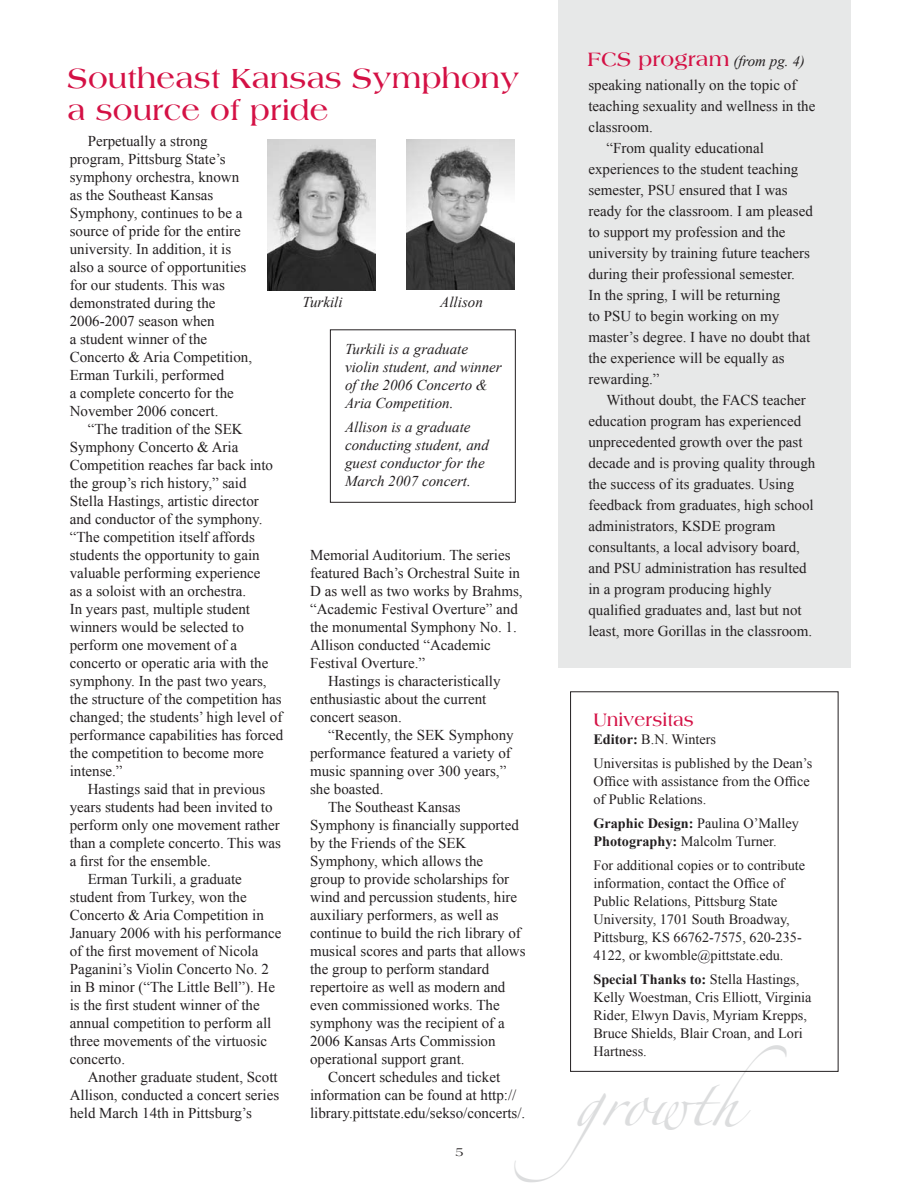
<style>
.page{position:relative;width:918px;height:1188px;background:#fff}
.page>*{position:absolute;margin:0;border:0;box-sizing:border-box;transform-origin:0 0}
.t1{font:43.5px "Zapfino";color:#dcddde}
.t2{font:700 30px/31.5px "Amphion";color:#d41145}
.t3{font:700 21px "Amphion";color:#d41145}
.t4{font:700 19.5px "Amphion";color:#d41145;scale:.9 1}
.t5{font:15px/18px "Times New Roman";color:#231f20}
.t6{font:italic 15px/18px "Times New Roman";color:#231f20}
.t7{font:14.25px/18px "Times New Roman";color:#231f20}
.s1{font-family:"Times New Roman";font-weight:400;font-style:italic;font-size:15px;color:#231f20}
.s2{font-weight:700}
</style>
<div class="page">
<div style="left:558px;top:0;width:293px;height:668px;background:#e7e8e8"></div>
<img style="left:268px;top:139px;width:108px;height:151px">
<img style="left:407px;top:139px;width:108px;height:150px">
<div style="left:330px;top:329px;width:186px;height:174px;border:1px solid #231f20"></div>
<div style="left:570px;top:691px;width:268px;height:381px;border:1px solid #231f20"></div>
<h3 class="t3" style="left:587px;top:48px;width:219px">FCS program <span class="s1">(from pg. 4)</span></h3>
<p class="t5" style="left:588px;top:75px;width:209px">speaking nationally on the topic of</p>
<p class="t5" style="left:588px;top:96px;width:229px">teaching sexuality and wellness in the</p>
<p class="t5" style="left:588px;top:117px;width:66px">classroom.</p>
<p class="t5" style="left:606px;top:138px;width:159px">“From quality educational</p>
<p class="t5" style="left:588px;top:159px;width:211px">experiences to the student teaching</p>
<p class="t5" style="left:588px;top:180px;width:201px">semester, PSU ensured that I was</p>
<p class="t5" style="left:588px;top:201px;width:226px">ready for the classroom. I am pleased</p>
<p class="t5" style="left:588px;top:222px;width:199px">to support my profession and the</p>
<p class="t5" style="left:588px;top:243px;width:223px">university by training future teachers</p>
<p class="t5" style="left:588px;top:264px;width:208px">during their professional semester.</p>
<p class="t5" style="left:588px;top:285px;width:194px">In the spring, I will be returning</p>
<p class="t5" style="left:588px;top:306px;width:192px">to PSU to begin working on my</p>
<p class="t5" style="left:588px;top:327px;width:223px">master’s degree. I have no doubt that</p>
<p class="t5" style="left:588px;top:348px;width:198px">the experience will be equally as</p>
<p class="t5" style="left:588px;top:369px;width:73px">rewarding.”</p>
<p class="t5" style="left:606px;top:390px;width:201px">Without doubt, the FACS teacher</p>
<p class="t5" style="left:588px;top:411px;width:214px">education program has experienced</p>
<p class="t5" style="left:588px;top:432px;width:216px">unprecedented growth over the past</p>
<p class="t5" style="left:588px;top:453px;width:229px">decade and is proving quality through</p>
<p class="t5" style="left:588px;top:474px;width:207px">the success of its graduates. Using</p>
<p class="t5" style="left:588px;top:495px;width:227px">feedback from graduates, high school</p>
<p class="t5" style="left:588px;top:516px;width:189px">administrators, KSDE program</p>
<p class="t5" style="left:588px;top:537px;width:213px">consultants, a local advisory board,</p>
<p class="t5" style="left:588px;top:558px;width:220px">and PSU administration has resulted</p>
<p class="t5" style="left:588px;top:579px;width:185px">in a program producing highly</p>
<p class="t5" style="left:588px;top:600px;width:215px">qualified graduates and, last but not</p>
<p class="t5" style="left:588px;top:621px;width:225px">least, more Gorillas in the classroom.</p>
<h2 class="t2" style="left:68px;top:65px;width:454px">Southeast Kansas Symphony a source of pride</h2>
<p class="t5" style="left:70px;top:131px;width:184px;text-indent:18px">Perpetually a strong program, Pittsburg State’s symphony orchestra, known as the Southeast Kansas<br>Symphony, continues to be a source of pride for the entire university. In addition, it is also a source of opportunities for our students. This was demonstrated during the<br>2006-2007 season when<br>a student winner of the<br>Concerto &amp; Aria Competition,<br>Erman Turkili, performed<br>a complete concerto for the<br>November 2006 concert.</p>
<p class="t5" style="left:70px;top:419px;width:215px;text-indent:18px">“The tradition of the SEK<br>Symphony Concerto &amp; Aria<br>Competition reaches far back into the group’s rich history,” said<br>Stella Hastings, artistic director and conductor of the symphony. “The competition itself affords students the opportunity to gain valuable performing experience<br>as a soloist with an orchestra.<br>In years past, multiple student winners would be selected to perform one movement of a concerto or operatic aria with the symphony. In the past two years, the structure of the competition has changed; the students’ high level of performance capabilities has forced the competition to become more intense.”</p>
<p class="t5" style="left:88px;top:779px;width:179px">Hastings said that in previous</p>
<p class="t5" style="left:70px;top:797px;width:204px">years students had been invited to</p>
<p class="t5" style="left:70px;top:815px;width:211px">perform only one movement rather</p>
<p class="t5" style="left:70px;top:833px;width:213px">than a complete concerto. This was</p>
<p class="t5" style="left:70px;top:851px;width:143px">a first for the ensemble.</p>
<p class="t5" style="left:88px;top:869px;width:156px">Erman Turkili, a graduate</p>
<p class="t5" style="left:70px;top:887px;width:178px">student from Turkey, won the</p>
<p class="t5" style="left:70px;top:905px;width:196px">Concerto &amp; Aria Competition in</p>
<p class="t5" style="left:70px;top:923px;width:213px">January 2006 with his performance</p>
<p class="t5" style="left:70px;top:941px;width:190px">of the first movement of Nicola</p>
<p class="t5" style="left:70px;top:959px;width:201px">Paganini’s Violin Concerto No. 2</p>
<p class="t5" style="left:70px;top:977px;width:207px">in B minor (“The Little Bell”). He</p>
<p class="t5" style="left:70px;top:995px;width:191px">is the first student winner of the</p>
<p class="t5" style="left:70px;top:1013px;width:203px">annual competition to perform all</p>
<p class="t5" style="left:70px;top:1031px;width:199px">three movements of the virtuosic</p>
<p class="t5" style="left:70px;top:1049px;width:57px">concerto.</p>
<p class="t5" style="left:88px;top:1067px;width:191px">Another graduate student, Scott</p>
<p class="t5" style="left:70px;top:1085px;width:211px">Allison, conducted a concert series</p>
<p class="t5" style="left:70px;top:1103px;width:184px">held March 14th in Pittsburg’s</p>
<p class="t6" style="left:303px;top:293px;width:42px">Turkili</p>
<p class="t6" style="left:440px;top:293px;width:44px">Allison</p>
<p class="t6" style="left:345px;top:340px;width:158px">Turkili is a graduate violin student, and winner of the 2006 Concerto &amp;<br>Aria Competition.</p>
<p class="t6" style="left:345px;top:418px;width:145px">Allison is a graduate conducting student, and guest conductor for the<br>March 2007 concert.</p>
<p class="t5" style="left:310px;top:546px;width:214px">Memorial Auditorium. The series featured Bach’s Orchestral Suite in<br>D as well as two works by Brahms, “Academic Festival Overture” and the monumental Symphony No. 1.<br>Allison conducted “Academic<br>Festival Overture.”</p>
<p class="t5" style="left:310px;top:672px;width:192px;text-indent:18px">Hastings is characteristically enthusiastic about the current concert season.</p>
<p class="t5" style="left:328px;top:726px;width:187px">“Recently, the SEK Symphony</p>
<p class="t5" style="left:310px;top:744px;width:202px">performance featured a variety of</p>
<p class="t5" style="left:310px;top:762px;width:198px">music spanning over 300 years,”</p>
<p class="t5" style="left:310px;top:780px;width:75px">she boasted.</p>
<p class="t5" style="left:328px;top:798px;width:134px">The Southeast Kansas</p>
<p class="t5" style="left:310px;top:816px;width:210px">Symphony is financially supported</p>
<p class="t5" style="left:310px;top:834px;width:158px">by the Friends of the SEK</p>
<p class="t5" style="left:310px;top:852px;width:175px">Symphony, which allows the</p>
<p class="t5" style="left:310px;top:870px;width:201px">group to provide scholarships for</p>
<p class="t5" style="left:310px;top:888px;width:209px">wind and percussion students, hire</p>
<p class="t5" style="left:310px;top:906px;width:190px">auxiliary performers, as well as</p>
<p class="t5" style="left:310px;top:924px;width:212px">continue to build the rich library of</p>
<p class="t5" style="left:310px;top:942px;width:217px">musical scores and parts that allows</p>
<p class="t5" style="left:310px;top:960px;width:181px">the group to perform standard</p>
<p class="t5" style="left:310px;top:978px;width:197px">repertoire as well as modern and</p>
<p class="t5" style="left:310px;top:996px;width:191px">even commissioned works. The</p>
<p class="t5" style="left:310px;top:1014px;width:196px">symphony was the recipient of a</p>
<p class="t5" style="left:310px;top:1032px;width:187px">2006 Kansas Arts Commission</p>
<p class="t5" style="left:310px;top:1050px;width:156px">operational support grant.</p>
<p class="t5" style="left:328px;top:1068px;width:174px">Concert schedules and ticket</p>
<p class="t5" style="left:310px;top:1086px;width:208px">information can be found at http://</p>
<p class="t5" style="left:310px;top:1104px;width:217px">library.pittstate.edu/sekso/concerts/.</p>
<h3 class="t4" style="left:593px;top:709px;width:113px">Universitas</h3>
<p class="t7" style="left:593px;top:727px;width:220px;line-height:24px"><span class="s2">Editor:</span> B.N. Winters<br>Universitas is published by the Dean’s</p>
<p class="t7" style="left:593px;top:772px;width:218px">Office with assistance from the Office of Public Relations.</p>
<p class="t7" style="left:593px;top:814px;width:207px"><span class="s2">Graphic Design:</span> Paulina O’Malley<br><span class="s2">Photography:</span> Malcolm Turner.</p>
<p class="t7" style="left:593px;top:856px;width:213px">For additional copies or to contribute information, contact the Office of Public Relations, Pittsburg State University, 1701 South Broadway, Pittsburg, KS 66762-7575, 620-235- 4122, or kwomble@pittstate.edu.</p>
<p class="t7" style="left:593px;top:970px;width:220px"><span class="s2">Special Thanks to:</span> Stella Hastings,<br>Kelly Woestman, Cris Elliott, Virginia<br>Rider, Elwyn Davis, Myriam Krepps,<br>Bruce Shields, Blair Croan, and Lori<br>Hartness.</p>
<h1 class="t1" style="left:575px;top:1084px;width:214px">growth</h1>
</div>
